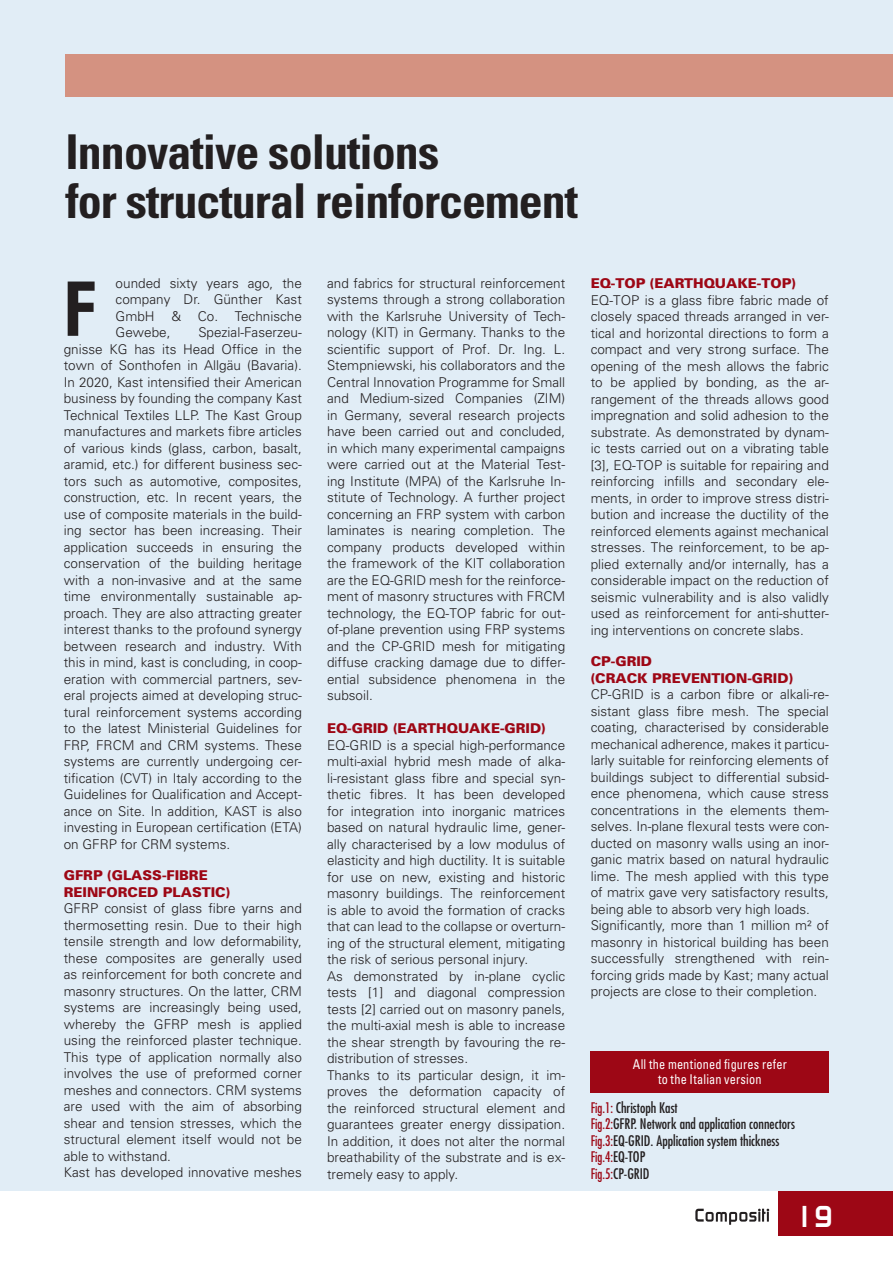
<style>
.page{position:relative;width:893px;height:1263px;background:#fff}
.page>*{position:absolute;margin:0;border:0;box-sizing:border-box;transform-origin:0 0}
.t1{font:800 72px "Futura Std";color:#231f20}
.t2{font:700 condensed 48px/49.5px "Univers";letter-spacing:-.02em;color:#231f20}
.t3{font:700 30px "Modaerne";color:#fff}
.t4{font:condensed 14.25px/16.5px "Futura";color:#231f20}
.t5{font:300 13.5px/16.5px "Univers";color:#231f20}
.t6{font:condensed 13.5px/15px "Univers";letter-spacing:.015em;color:#fff;text-align:center;scale:.91 1}
.s1{font-weight:900;color:#9d0715}
.s2{color:#9d0715}
</style>
<div class="page">
<div style="left:778px;top:1191px;width:115px;height:45px;background:#9d0715"></div>
<svg style="left:695px;top:1209px;width:74px;height:16px"></svg>
<div style="left:0;top:0;width:893px;height:1191px;background:#e1edf6"></div>
<div style="left:66px;top:55px;width:827px;height:42px;background:#d49281"></div>
<div style="left:591px;top:1051px;width:238px;height:41px;background:#9d0715"></div>
<p class="t2" style="left:66px;top:126px;width:514px">Innovative solutions<br>for structural reinforcement</p>
<p class="t5" style="left:116px;top:275px;width:188px;text-align:justify">ounded sixty years ago, the company Dr. Günther Kast GmbH &amp; Co. Technische Gewebe,</p>
<p class="t1" style="left:64px;top:264px;width:35px">F</p>
<p class="t5" style="left:64px;top:324px;width:240px;text-align:justify;text-indent:135px">Spezial-Faserzeu&shy;gnisse KG has its Head Office in the town of Sonthofen in Allgäu (Bavaria).<br>In 2020, Kast intensified their American business by founding the company Kast Technical Textiles LLP. The Kast Group manufactures and markets fibre articles of various kinds (glass, carbon, basalt, aramid, etc.) for different business sec&shy;tors such as automotive, composites, construction, etc. In recent years, the use of composite materials in the build&shy;ing sector has been increasing. Their application succeeds in ensuring the conservation of the building heritage with a non-invasive and at the same time environmentally sustainable ap&shy;proach. They are also attracting greater interest thanks to the profound synergy between research and industry. With this in mind, kast is concluding, in coop&shy;eration with commercial partners, sev&shy;eral projects aimed at developing struc&shy;tural reinforcement systems according to the latest Ministerial Guidelines for FRP, FRCM and CRM systems. These systems are currently undergoing cer&shy;tification (CVT) in Italy according to the Guidelines for Qualification and Accept&shy;ance on Site. In addition, KAST is also investing in European certification (ETA) on GFRP for CRM systems.</p>
<p class="t5" style="left:64px;top:867px;width:240px"><span class="s1">GFRP (GLASS-FIBRE REINFORCED PLASTIC)<br></span>GFRP consist of glass fibre yarns and thermosetting resin. Due to their high tensile strength and low deformability, these composites are generally used as reinforcement for both concrete and masonry structures. On the latter, CRM systems are increasingly being used, whereby the GFRP mesh is applied using the reinforced plaster technique.<br>This type of application normally also involves the use of preformed corner meshes and connectors. CRM systems are used with the aim of absorbing shear and tension stresses, which the structural element itself would not be able to withstand.<br>Kast has developed innovative meshes</p>
<p class="t5" style="left:327px;top:275px;width:240px;text-align:justify">and fabrics for structural reinforcement systems through a strong collaboration with the Karlsruhe University of Tech&shy;nology (KIT) in Germany. Thanks to the scientific support of Prof. Dr. Ing. L.<br>Stempniewski, his collaborators and the Central Innovation Programme for Small and Medium-sized Companies (ZIM) in Germany, several research projects have been carried out and concluded, in which many experimental campaigns were carried out at the Material Test&shy;ing Institute (MPA) of the Karlsruhe In&shy;stitute of Technology. A further project concerning an FRP system with carbon laminates is nearing completion. The company products developed within the framework of the KIT collaboration are the EQ-GRID mesh for the reinforce&shy;ment of masonry structures with FRCM technology, the EQ-TOP fabric for out&shy;of-plane prevention using FRP systems and the CP-GRID mesh for mitigating diffuse cracking damage due to differ&shy;ential subsidence phenomena in the subsoil.</p>
<p class="t5" style="left:327px;top:720px;width:240px"><span class="s1">EQ-GRID (EARTHQUAKE-GRID)<br></span>EQ-GRID is a special high-performance multi-axial hybrid mesh made of alka&shy;li-resistant glass fibre and special syn&shy;thetic fibres. It has been developed for integration into inorganic matrices based on natural hydraulic lime, gener&shy;ally characterised by a low modulus of elasticity and high ductility. It is suitable for use on new, existing and historic masonry buildings. The reinforcement is able to avoid the formation of cracks that can lead to the collapse or overturn&shy;ing of the structural element, mitigating the risk of serious personal injury.<br>As demonstrated by in-plane cyclic tests [1] and diagonal compression tests [2] carried out on masonry panels, the multi-axial mesh is able to increase the shear strength by favouring the re&shy;distribution of stresses.<br>Thanks to its particular design, it im&shy;proves the deformation capacity of the reinforced structural element and guarantees greater energy dissipation.<br>In addition, it does not alter the normal breathability of the substrate and is ex&shy;tremely easy to apply.</p>
<p class="t5" style="left:591px;top:275px;width:240px"><span class="s1">EQ-TOP (EARTHQUAKE-TOP)<br></span>EQ-TOP is a glass fibre fabric made of closely spaced threads arranged in ver&shy;tical and horizontal directions to form a compact and very strong surface. The opening of the mesh allows the fabric to be applied by bonding, as the ar&shy;rangement of the threads allows good impregnation and solid adhesion to the substrate. As demonstrated by dynam&shy;ic tests carried out on a vibrating table [3], EQ-TOP is suitable for repairing and reinforcing infills and secondary ele&shy;ments, in order to improve stress distri&shy;bution and increase the ductility of the reinforced elements against mechanical stresses. The reinforcement, to be ap&shy;plied externally and/or internally, has a considerable impact on the reduction of seismic vulnerability and is also validly used as reinforcement for anti-shutter&shy;ing interventions on concrete slabs.</p>
<p class="t5" style="left:591px;top:653px;width:240px"><span class="s1">CP-GRID<br>(CRACK PREVENTION-GRID)<br></span>CP-GRID is a carbon fibre or alkali-re&shy;sistant glass fibre mesh. The special coating, characterised by considerable mechanical adherence, makes it particu&shy;larly suitable for reinforcing elements of buildings subject to differential subsid&shy;ence phenomena, which cause stress concentrations in the elements them&shy;selves. In-plane flexural tests were con&shy;ducted on masonry walls using an inor&shy;ganic matrix based on natural hydraulic lime. The mesh applied with this type of matrix gave very satisfactory results, being able to absorb very high loads.<br>Significantly, more than 1 million m² of masonry in historical building has been successfully strengthened with rein&shy;forcing grids made by Kast; many actual projects are close to their completion.</p>
<p class="t6" style="left:633px;top:1056px;width:171px">All the mentioned figures refer to the Italian version</p>
<p class="t4" style="left:591px;top:1099px;width:206px"><span class="s2">Fig.1:</span> Christoph Kast<br><span class="s2">Fig.2:</span>GFRP. Network and application connectors<br><span class="s2">Fig.3:</span>EQ-GRID. Application system thickness<br><span class="s2">Fig.4:</span>EQ-TOP<br><span class="s2">Fig.5:</span>CP-GRID</p>
<p class="t3" style="left:795px;top:1200px;width:39px">19</p>
</div>
